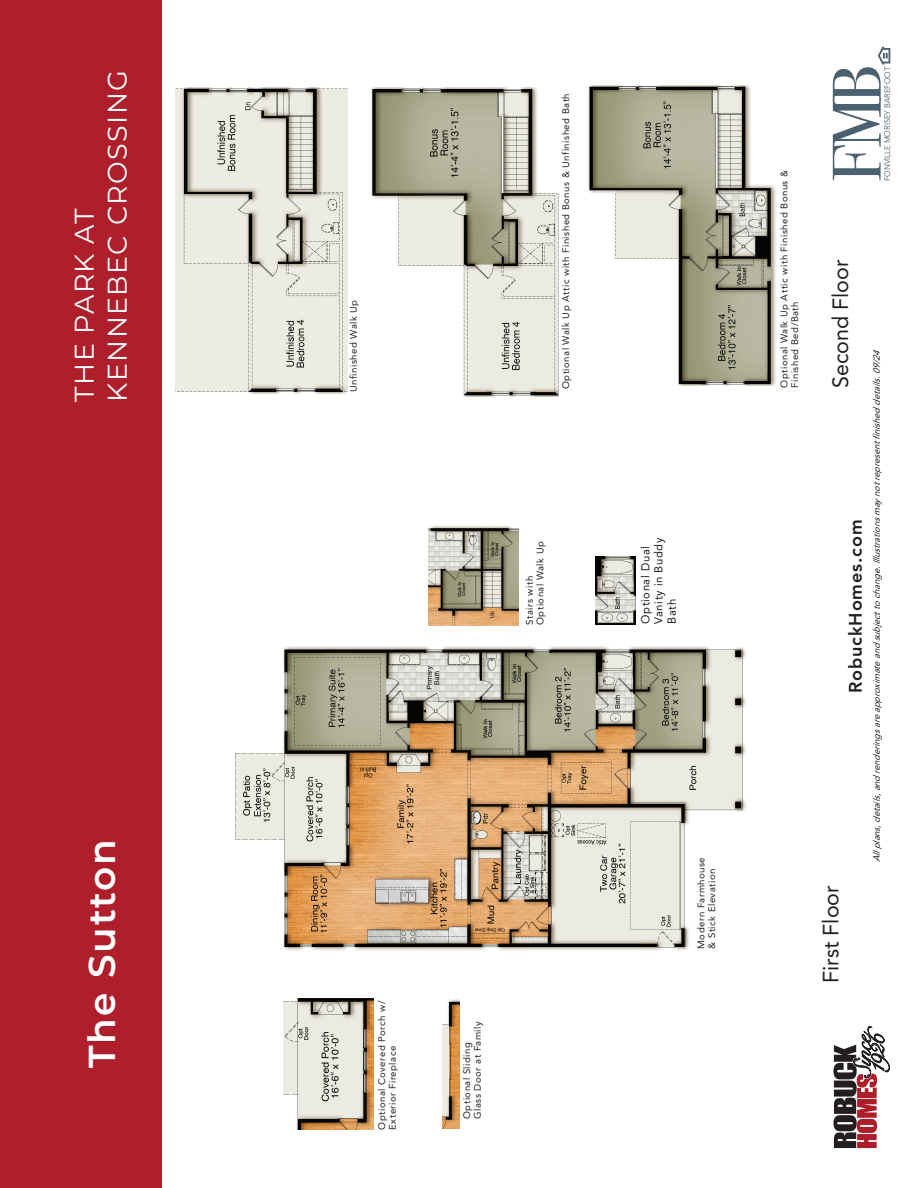
<style>
.page{position:relative;width:918px;height:1188px;background:#fff}
.page>*{position:absolute;margin:0;border:0;box-sizing:border-box;transform-origin:0 0}
.t1{font:600 37.5px "Montserrat";letter-spacing:.05em;color:#fff}
.t2{font:27px/33px "Montserrat";letter-spacing:.05em;color:#fff}
.t3{font:21.9px "Avenir";color:#231f20}
.t4{font:800 18px "Avenir";letter-spacing:.05em;color:#231f20}
.t5{font:11.55px/13.2px "Avenir";letter-spacing:.05em;color:#231f20}
.t6{font:9.45px/10.8px "Avenir";letter-spacing:.05em;color:#231f20}
.t7{font:italic 9px "Avenir";color:#231f20}
.t8{font:8.1px "Avenir";color:#4c616f;scale:.96 1}
</style>
<div class="page">
<svg style="left:833px;top:1026px;width:57px;height:122px"></svg>
<svg style="left:833px;top:47px;width:57px;height:134px"></svg>
<div style="left:0;top:0;width:162px;height:1188px;background:#af1f2b"></div>
<img style="left:175px;top:88px;width:173px;height:305px">
<img style="left:371px;top:88px;width:188px;height:308px">
<img style="left:235px;top:646px;width:511px;height:305px">
<img style="left:429px;top:525px;width:90px;height:100px">
<img style="left:442px;top:1000px;width:18px;height:128px">
<img style="left:596px;top:556px;width:39px;height:68px">
<img style="left:588px;top:85px;width:188px;height:301px">
<img style="left:283px;top:998px;width:90px;height:131px">
<h2 class="t2" style="left:67px;top:402px;width:333px;rotate:-90deg">THE PARK AT<br>KENNEBEC CROSSING</h2>
<h1 class="t1" style="left:75px;top:1068px;width:230px;rotate:-90deg">The Sutton</h1>
<p class="t6" style="left:348px;top:392px;width:94px;rotate:-90deg">Unfinished Walk Up</p>
<p class="t6" style="left:561px;top:389px;width:297px;rotate:-90deg">Optional Walk Up Attic with Finished Bonus &amp; Unfinished Bath</p>
<p class="t6" style="left:524px;top:625px;width:85px;rotate:-90deg">Stairs with<br>Optional Walk Up</p>
<p class="t6" style="left:377px;top:1130px;width:130px;rotate:-90deg">Optional Covered Porch w/<br>Exterior Fireplace</p>
<p class="t6" style="left:462px;top:1119px;width:99px;rotate:-90deg">Optional Sliding<br>Glass Door at Family</p>
<p class="t5" style="left:639px;top:624px;width:87px;rotate:-90deg">Optional Dual<br>Vanity in Buddy<br>Bath</p>
<p class="t6" style="left:696px;top:949px;width:93px;rotate:-90deg">Modern Farmhouse &amp; Stick Elevation</p>
<p class="t6" style="left:779px;top:388px;width:219px;rotate:-90deg">Optional Walk Up Attic with Finished Bonus &amp;<br>Finished Bed/Bath</p>
<p class="t8" style="left:881px;top:181px;width:120px;rotate:-90deg">FONVILLE MORISEY BAREFOOT</p>
<h3 class="t3" style="left:824px;top:388px;width:130px;rotate:-90deg">Second Floor</h3>
<h3 class="t4" style="left:842px;top:693px;width:175px;rotate:-90deg">RobuckHomes.com</h3>
<h3 class="t3" style="left:815px;top:983px;width:99px;rotate:-90deg">First Floor</h3>
<p class="t7" style="left:870px;top:862px;width:518px;rotate:-90deg">Allplans,details,andrenderingsareapproximateandsubjecttochange.Illustrationsmaynotrepresentfinisheddetails.09/24</p>
</div>
